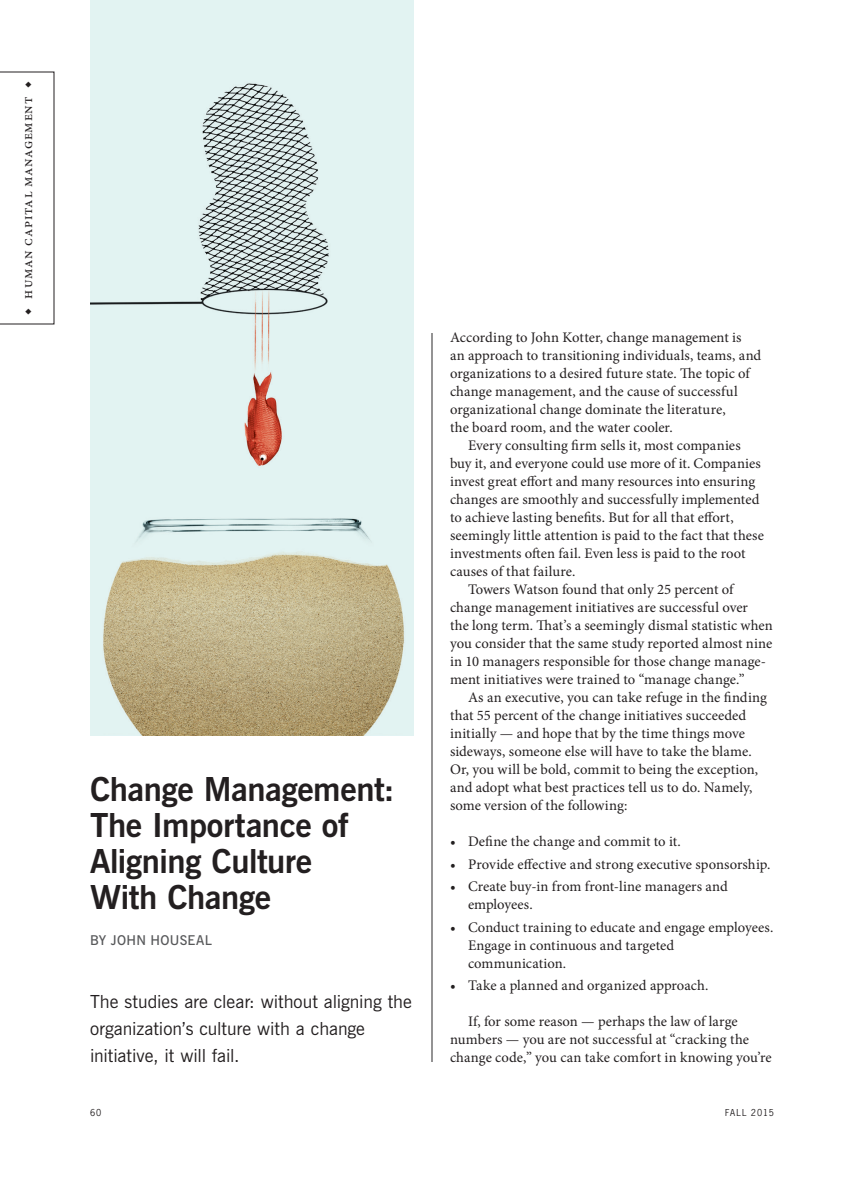
<style>
.page{position:relative;width:864px;height:1188px;background:#fff}
.page>*{position:absolute;margin:0;border:0;box-sizing:border-box;transform-origin:0 0}
.Secondary_Article_He{font:700 33px/36px "News Gothic BT";letter-spacing:-.015em;color:#231f20}
.Paragraph_Leadin{font:18px/27px "News Gothic BT";letter-spacing:-.005em;color:#231f20}
.Paragraph{font:14.7px/18px "Minion Pro";letter-spacing:.005em;color:#231f20}
.Paragraph_No_Indent{font:14.7px/18px "Minion Pro";letter-spacing:.005em;color:#231f20}
.Paragraph-2{font:14.7px "Minion Pro";letter-spacing:.055em;color:#231f20}
.Author{font:600 13.5px "News Gothic BT";letter-spacing:.02em;color:#57585a}
.t1{font:9px "News Gothic Std";letter-spacing:.095em;color:#231f20}
.t2{font:9px "News Gothic Std";letter-spacing:.115em;color:#231f20}
</style>
<div class="page">
<hr style="left:432px;top:333px;width:1px;height:729px;background:#2b292a">
<img style="left:90px;top:0;width:324px;height:735px">
<svg style="left:0;top:72px;width:54px;height:252px"></svg>
<p class="Paragraph-2" style="left:18px;top:315px;width:235px;rotate:-90deg">◆ Human capital management ◆</p>
<p class="Secondary_Article_He" style="left:90px;top:771px;width:306px">Change Management:<br>The Importance of<br>Aligning Culture<br>With Change</p>
<p class="Author" style="left:90px;top:932px;width:123px">BY JOHN HOUSEAL</p>
<p class="Paragraph_Leadin" style="left:90px;top:988px;width:323px">The studies are clear: without aligning the organization’s culture with a change initiative, it will fail.</p>
<p class="Paragraph_No_Indent" style="left:450px;top:328px;width:313px">According to John Kotter, change management is<br>an approach to transitioning individuals, teams, and organizations to a desired future state. The topic of change management, and the cause of successful organizational change dominate the literature,<br>the board room, and the water cooler.</p>
<p class="Paragraph" style="left:450px;top:436px;width:315px;text-indent:18px">Every consulting firm sells it, most companies buy it, and everyone could use more of it. Companies invest great effort and many resources into ensuring changes are smoothly and successfully implemented to achieve lasting benefits. But for all that effort, seemingly little attention is paid to the fact that these investments often fail. Even less is paid to the root causes of that failure.</p>
<p class="Paragraph" style="left:450px;top:580px;width:324px;text-indent:18px">Towers Watson found that only 25 percent of change management initiatives are successful over<br>the long term. That’s a seemingly dismal statistic when you consider that the same study reported almost nine in 10 managers responsible for those change manage&shy;ment initiatives were trained to “manage change.”</p>
<p class="Paragraph" style="left:450px;top:688px;width:319px;text-indent:18px">As an executive, you can take refuge in the finding that 55 percent of the change initiatives succeeded initially — and hope that by the time things move sideways, someone else will have to take the blame.<br>Or, you will be bold, commit to being the exception, and adopt what best practices tell us to do. Namely, some version of the following:</p>
<p class="Paragraph" style="left:450px;top:832px;width:232px">• Define the change and commit to it.</p>
<p class="Paragraph" style="left:450px;top:855px;width:322px">• Provide effective and strong executive sponsorship.</p>
<p class="Paragraph" style="left:468px;top:877px;width:261px;text-indent:-18px">• Create buy-in from front-line managers and employees.</p>
<p class="Paragraph" style="left:468px;top:918px;width:307px;text-indent:-18px">• Conduct training to educate and engage employees.<br>Engage in continuous and targeted communication.</p>
<p class="Paragraph" style="left:450px;top:976px;width:260px">• Take a planned and organized approach.</p>
<p class="Paragraph" style="left:450px;top:1012px;width:323px;text-indent:18px">If, for some reason — perhaps the law of large numbers — you are not successful at “cracking the change code,” you can take comfort in knowing you’re</p>
<p class="t2" style="left:90px;top:1107px;width:13px">60</p>
<p class="t1" style="left:725px;top:1107px;width:50px">FALL 2015</p>
</div>
